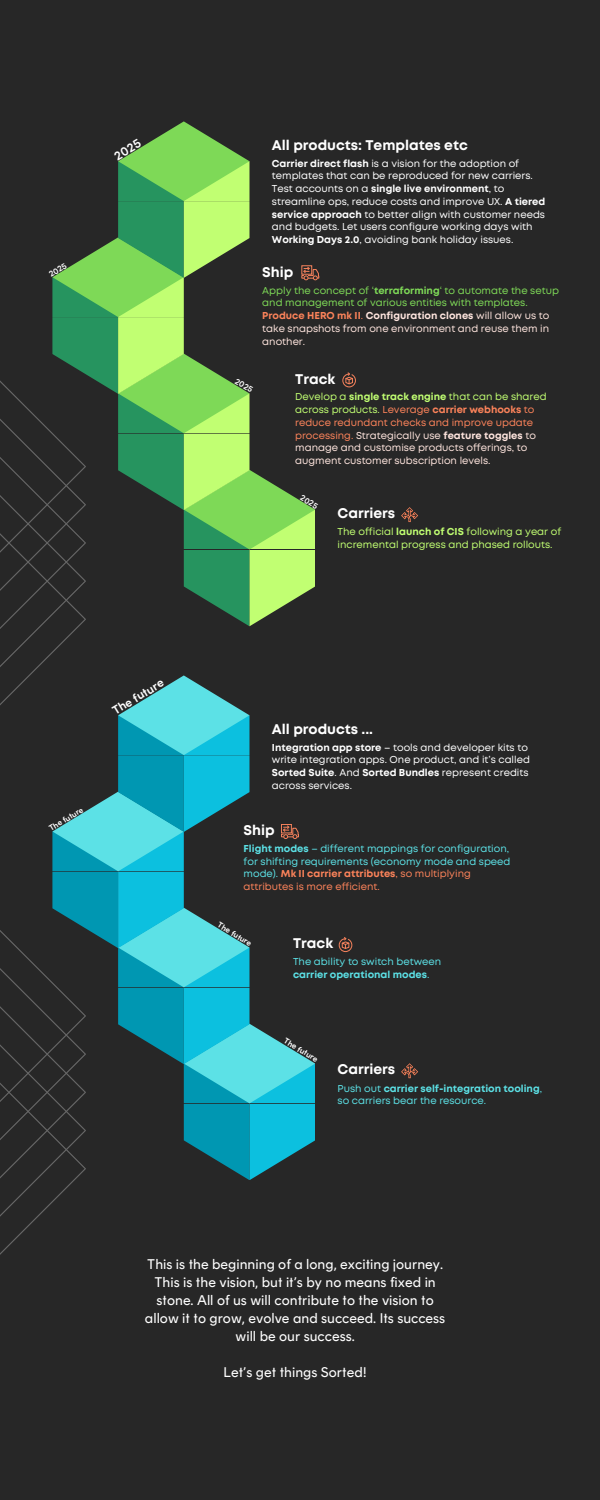
<style>
.page{position:relative;width:600px;height:1500px;background:#272727}
.page>*{position:absolute;margin:0;border:0;box-sizing:border-box;transform-origin:0 0}
.t1{font:14px/18px "Rund Text";color:#fff;text-align:center}
.t2{font:700 14px "Mont";color:#fff}
.t3{font:600 12px "Rund Text";color:#fff}
.t4{font:10px/12.8px "Mont";color:#fff}
.t5{font:10px/12.8px "Mont";color:#5ce1e6}
.t6{font:10px/12.8px "Mont";color:#ffe5de}
.t7{font:10px/12.8px "Mont";color:#7ed957}
.t8{font:10px/12.8px "Mont";color:#c1ff72}
.t9{font:600 8px "Rund Text";color:#fff}
.s1{font-weight:700}
.s2{font-weight:700;color:#fc835a}
.s3{color:#fc835a}
.s4{font-weight:700;color:#ffe5de}
.s5{color:#ffe5de}
.s6{color:#c1ff72}
.s7{font-weight:700;color:#c1ff72}
</style>
<div class="page">
<svg style="left:342px;top:372px;width:14px;height:15px"></svg>
<svg style="left:0;top:121px;width:319px;height:1134px"></svg>
<svg style="left:339px;top:937px;width:13px;height:15px"></svg>
<svg style="left:401px;top:1063px;width:17px;height:15px"></svg>
<svg style="left:401px;top:507px;width:17px;height:15px"></svg>
<h1 class="t9" style="left:47px;top:271px;width:21px;rotate:-31deg">2025</h1>
<h4 class="t3" style="left:112px;top:151px;width:30px;rotate:-31deg">2025</h4>
<h4 class="t3" style="left:110px;top:705px;width:59px;rotate:-31deg">The future</h4>
<p class="t9" style="left:47px;top:825px;width:40px;rotate:-31deg">The future</p>
<h1 class="t2" style="left:272px;top:140px;width:197px">All products: Templates etc</h1>
<h3 class="t4" style="left:272px;top:157px;width:275px"><span class="s1">Carrier direct flash</span> is a vision for the adoption of templates that can be reproduced for new carriers.<br>Test accounts on a <span class="s1">single live environment</span>, to streamline ops, reduce costs and improve UX. <span class="s1">A tiered service approach</span> to better align with customer needs and budgets. Let users configure working days with <span class="s1">Working Days 2.0</span>, avoiding bank holiday issues.</h3>
<h1 class="t2" style="left:262px;top:266px;width:33px">Ship</h1>
<p class="t7" style="left:262px;top:285px;width:298px">Apply the concept of ‘<span class="s1">terraforming</span>‘ to automate the setup and management of various entities with templates.<br><span class="s2">Produce HERO mk II</span><span class="s3">.</span> <span class="s4">Configuration clones</span> <span class="s5">will allow us to take snapshots from one environment and reuse them in another.</span></p>
<h4 class="t9" style="left:238px;top:376px;width:21px;rotate:31deg">2025</h4>
<p class="t2" style="left:295px;top:374px;width:42px">Track</p>
<h1 class="t6" style="left:295px;top:391px;width:253px"><span class="s6">Develop a</span> <span class="s7">single track engine</span> <span class="s6">that can be shared across products.</span> <span class="s3">Leverage</span> <span class="s2">carrier webhooks</span> <span class="s3">to reduce redundant checks and improve update processing.</span> Strategically use <span class="s1">feature toggles</span> to manage and customise products offerings, to augment customer subscription levels.</h1>
<p class="t9" style="left:303px;top:493px;width:21px;rotate:31deg">2025</p>
<p class="t2" style="left:338px;top:508px;width:59px">Carriers</p>
<h4 class="t8" style="left:338px;top:526px;width:225px">The official <span class="s1">launch of CIS</span> following a year of incremental progress and phased rollouts.</h4>
<p class="t2" style="left:272px;top:724px;width:103px">All products ...</p>
<p class="t4" style="left:272px;top:741px;width:260px"><span class="s1">Integration app store</span> – tools and developer kits to write integration apps. One product, and it’s called <span class="s1">Sorted Suite</span>. And <span class="s1">Sorted Bundles</span> represent credits across services.</p>
<h4 class="t2" style="left:244px;top:825px;width:33px">Ship</h4>
<p class="t5" style="left:244px;top:843px;width:268px"><span class="s1">Flight modes</span> – different mappings for configuration, for shifting requirements (economy mode and speed mode). <span class="s2">Mk II carrier attributes</span><span class="s3">, so multiplying attributes is more efficient.</span></p>
<p class="t9" style="left:221px;top:920px;width:40px;rotate:31deg">The future</p>
<p class="t2" style="left:293px;top:938px;width:42px">Track</p>
<h1 class="t5" style="left:293px;top:956px;width:150px">The ability to switch between <span class="s1">carrier operational modes</span>.</h1>
<h1 class="t9" style="left:287px;top:1036px;width:40px;rotate:31deg">The future</h1>
<h3 class="t2" style="left:338px;top:1064px;width:59px">Carriers</h3>
<h4 class="t5" style="left:338px;top:1082px;width:206px">Push out <span class="s1">carrier self-integration tooling</span>, so carriers bear the resource.</h4>
<p class="t1" style="left:145px;top:1255px;width:302px">This is the beginning of a long, exciting journey.<br>This is the vision, but it’s by no means fixed in stone. All of us will contribute to the vision to allow it to grow, evolve and succeed. Its success will be our success.</p>
<h1 class="t1" style="left:224px;top:1363px;width:145px">Let’s get things Sorted!</h1>
</div>
